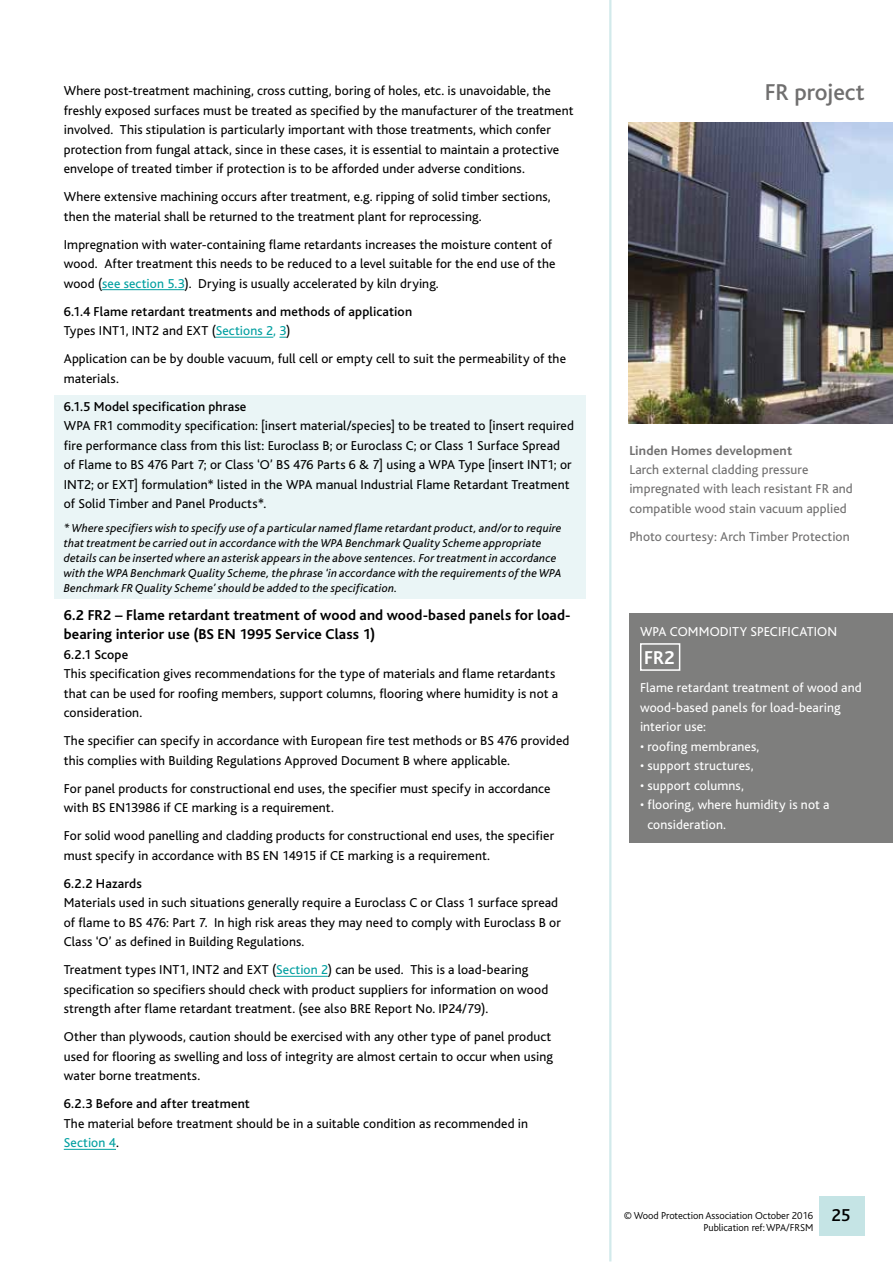
<style>
.page{position:relative;width:893px;height:1263px;background:#fff}
.page>*{position:absolute;margin:0;border:0;box-sizing:border-box;transform-origin:0 0}
.t1{font:500 24px "Bliss";letter-spacing:-.01em;color:#706f6f}
.t2{font:700 19.5px "Bliss";color:#fff}
.t3{font:500 18px "Bliss";color:#000}
.t4{font:700 15px/19.5px "Bliss";letter-spacing:.005em;color:#000}
.t5{font:13.5px/19.5px "Bliss";letter-spacing:.01em;color:#000}
.t6{font:13.5px/19.5px "Bliss";letter-spacing:.01em;color:#fff}
.t7{font:500 13.5px/19.5px "Bliss";letter-spacing:.01em;color:#000}
.t8{font:13.5px/19.5px "Bliss";letter-spacing:.01em;color:#706f6f}
.t9{font:700 13.5px "Bliss";letter-spacing:.015em;color:#706f6f}
.t10{font:italic 12px/15px "Bliss";letter-spacing:.015em;color:#000}
.t11{font:300 10.5px/12.6px "Bliss";letter-spacing:-.005em;color:#000;text-align:right}
.s1{color:#009fa0}
.s2{font-weight:400}
.s3{font-weight:400;color:#009fa0}
</style>
<div class="page">
<div style="left:819px;top:1196px;width:46px;height:40px;background:#c5e4e5"></div>
<div style="left:54px;top:395px;width:531px;height:204px;background:#eaf5f6"></div>
<hr style="left:102px;top:289px;width:83px;height:1px;background:#009fa0">
<hr style="left:216px;top:337px;width:57px;height:1px;background:#009fa0">
<hr style="left:276px;top:976px;width:52px;height:1px;background:#009fa0">
<hr style="left:64px;top:1149px;width:52px;height:1px;background:#009fa0">
<div style="left:629px;top:613px;width:264px;height:230px;background:#7e7e7d"></div>
<div style="left:640px;top:643px;width:40px;height:28px;border:2px solid #fff"></div>
<hr style="left:609px;top:0;width:2px;height:1261px;background:#d2eaeb">
<img style="left:628px;top:122px;width:265px;height:302px">
<p class="t5" style="left:64px;top:81px;width:511px">Where post-treatment machining, cross cutting, boring of holes, etc. is unavoidable, the freshly exposed surfaces must be treated as specified by the manufacturer of the treatment involved. This stipulation is particularly important with those treatments, which confer protection from fungal attack, since in these cases, it is essential to maintain a protective envelope of treated timber if protection is to be afforded under adverse conditions.</p>
<p class="t5" style="left:64px;top:187px;width:488px">Where extensive machining occurs after treatment, e.g. ripping of solid timber sections, then the material shall be returned to the treatment plant for reprocessing.</p>
<p class="t5" style="left:64px;top:235px;width:493px">Impregnation with water-containing flame retardants increases the moisture content of wood. After treatment this needs to be reduced to a level suitable for the end use of the wood (<span class="s1">see section 5.3</span>). Drying is usually accelerated by kiln drying.</p>
<p class="t7" style="left:64px;top:302px;width:350px">6.1.4 Flame retardant treatments and methods of application<br><span class="s2">Types INT1, INT2 and EXT (</span><span class="s3">Sections 2, 3</span><span class="s2">)</span></p>
<p class="t5" style="left:64px;top:349px;width:504px">Application can be by double vacuum, full cell or empty cell to suit the permeability of the materials.</p>
<p class="t7" style="left:64px;top:397px;width:184px">6.1.5 Model specification phrase</p>
<p class="t5" style="left:64px;top:416px;width:512px">WPA FR1 commodity specification: [insert material/species] to be treated to [insert required fire performance class from this list: Euroclass B; or Euroclass C; or Class 1 Surface Spread of Flame to BS 476 Part 7; or Class ‘O’ BS 476 Parts 6 &amp; 7] using a WPA Type [insert INT1; or INT2; or EXT] formulation* listed in the WPA manual Industrial Flame Retardant Treatment of Solid Timber and Panel Products*.</p>
<p class="t10" style="left:64px;top:521px;width:499px">* Where specifiers wish to specify use of a particular named flame retardant product, and/or to require that treatment be carried out in accordance with the WPA Benchmark Quality Scheme appropriate details can be inserted where an asterisk appears in the above sentences. For treatment in accordance with the WPA Benchmark Quality Scheme, the phrase ‘in accordance with the requirements of the WPA Benchmark FR Quality Scheme’ should be added to the specification.</p>
<p class="t4" style="left:64px;top:606px;width:508px">6.2 FR2 – Flame retardant treatment of wood and wood-based panels for load&shy;bearing interior use (BS EN 1995 Service Class 1)</p>
<p class="t7" style="left:64px;top:645px;width:66px">6.2.1 Scope</p>
<p class="t5" style="left:64px;top:664px;width:496px">This specification gives recommendations for the type of materials and flame retardants that can be used for roofing members, support columns, flooring where humidity is not a consideration.</p>
<p class="t5" style="left:64px;top:731px;width:507px">The specifier can specify in accordance with European fire test methods or BS 476 provided this complies with Building Regulations Approved Document B where applicable.</p>
<p class="t5" style="left:64px;top:779px;width:488px">For panel products for constructional end uses, the specifier must specify in accordance with BS EN13986 if CE marking is a requirement.</p>
<p class="t5" style="left:64px;top:826px;width:492px">For solid wood panelling and cladding products for constructional end uses, the specifier must specify in accordance with BS EN 14915 if CE marking is a requirement.</p>
<p class="t7" style="left:64px;top:874px;width:80px">6.2.2 Hazards</p>
<p class="t5" style="left:64px;top:893px;width:499px">Materials used in such situations generally require a Euroclass C or Class 1 surface spread of flame to BS 476: Part 7. In high risk areas they may need to comply with Euroclass B or<br>Class ‘O’ as defined in Building Regulations.</p>
<p class="t5" style="left:64px;top:960px;width:486px">Treatment types INT1, INT2 and EXT (<span class="s1">Section 2</span>) can be used. This is a load-bearing specification so specifiers should check with product suppliers for information on wood strength after flame retardant treatment. (see also BRE Report No. IP24/79).</p>
<p class="t5" style="left:64px;top:1027px;width:491px;text-align:justify">Other than plywoods, caution should be exercised with any other type of panel product used for flooring as swelling and loss of integrity are almost certain to occur when using water borne treatments.</p>
<p class="t7" style="left:64px;top:1094px;width:188px">6.2.3 Before and after treatment</p>
<p class="t5" style="left:64px;top:1114px;width:466px">The material before treatment should be in a suitable condition as recommended in<br><span class="s1">Section 4</span>.</p>
<h1 class="t1" style="left:765px;top:80px;width:101px">FR project</h1>
<p class="t9" style="left:629px;top:443px;width:164px">Linden Homes development</p>
<p class="t8" style="left:629px;top:460px;width:225px">Larch external cladding pressure impregnated with leach resistant FR and compatible wood stain vacuum applied</p>
<p class="t8" style="left:629px;top:527px;width:222px">Photo courtesy: Arch Timber Protection</p>
<p class="t6" style="left:640px;top:622px;width:199px">WPA COMMODITY SPECIFICATION</p>
<h2 class="t2" style="left:644px;top:648px;width:32px">FR2</h2>
<p class="t6" style="left:640px;top:678px;width:223px">Flame retardant treatment of wood and wood-based panels for load-bearing interior use:</p>
<p class="t6" style="left:640px;top:737px;width:121px">• roofing membranes,</p>
<p class="t6" style="left:640px;top:756px;width:115px">• support structures,</p>
<p class="t6" style="left:640px;top:776px;width:105px">• support columns,</p>
<p class="t6" style="left:647px;top:795px;width:184px;text-indent:-7px">• flooring, where humidity is not a consideration.</p>
<p class="t11" style="left:624px;top:1209px;width:191px">© Wood Protection Association October 2016<br>Publication ref: WPA/FRSM</p>
<h3 class="t3" style="left:832px;top:1206px;width:20px">25</h3>
</div>
